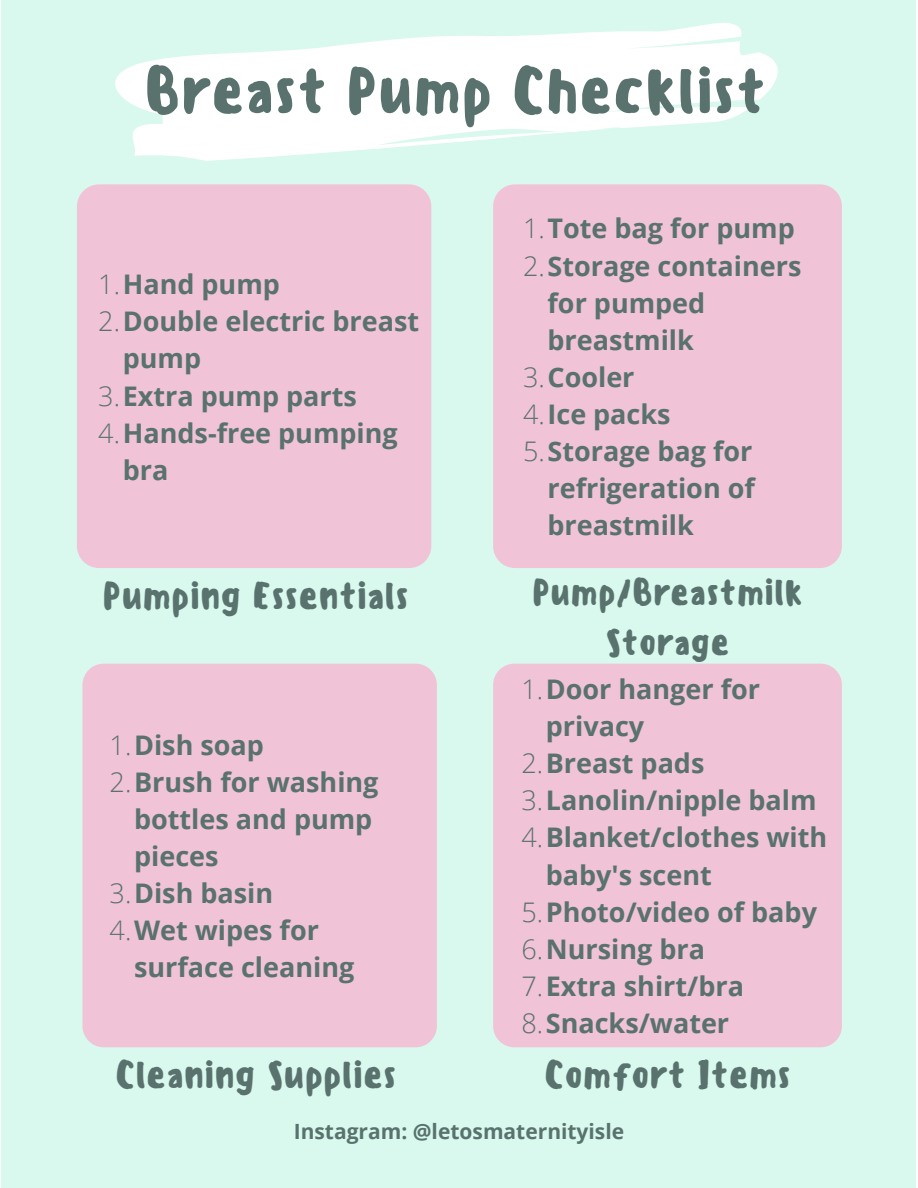
<style>
.page{position:relative;width:918px;height:1188px;background:#fff}
.page>*{position:absolute;margin:0;border:0;box-sizing:border-box;transform-origin:0 0}
.t1{font:500 63px "Sensei";color:#59726d}
.t2{font:500 37.5px "Sensei";color:#59726d}
.t3{font:500 36px/49.5px "Sensei";color:#59726d;text-align:center}
.t4{font:700 27px/37.2px "Open Sans";color:#59726d}
.t5{font:700 21px "Open Sans";color:#59726d}
.s1{font-weight:300}
</style>
<div class="page">
<div style="left:2px;top:0;width:914px;height:1188px;background:#d9f8ee"></div>
<div style="left:77px;top:184px;width:354px;height:384px;background:#f1c3d6;border-radius:22px"></div>
<div style="left:493px;top:184px;width:349px;height:384px;background:#f1c3d6;border-radius:22px"></div>
<div style="left:83px;top:664px;width:354px;height:383px;background:#f1c3d6;border-radius:21px"></div>
<div style="left:493px;top:664px;width:349px;height:383px;background:#f1c3d6;border-radius:21px"></div>
<svg style="left:115px;top:23px;width:663px;height:138px;fill:#fff"></svg>
<p class="t1" style="left:144px;top:53px;width:623px">Breast Pump Checklist</p>
<p class="t4" style="left:98px;top:265px;width:183px"><span class="s1">1.</span>Hand pump</p>
<p class="t4" style="left:123px;top:302px;width:298px;text-indent:-25px"><span class="s1">2.</span>Double electric breast pump</p>
<p class="t4" style="left:98px;top:376px;width:260px"><span class="s1">3.</span>Extra pump parts</p>
<p class="t4" style="left:123px;top:414px;width:276px;text-indent:-25px"><span class="s1">4.</span>Hands-free pumping bra</p>
<p class="t4" style="left:523px;top:209px;width:273px"><span class="s1">1.</span>Tote bag for pump</p>
<p class="t4" style="left:548px;top:247px;width:255px;text-indent:-25px"><span class="s1">2.</span>Storage containers for pumped breastmilk</p>
<p class="t4" style="left:523px;top:358px;width:113px"><span class="s1">3.</span>Cooler</p>
<p class="t4" style="left:523px;top:395px;width:149px"><span class="s1">4.</span>Ice packs</p>
<p class="t4" style="left:548px;top:432px;width:209px;text-align:justify;text-indent:-25px"><span class="s1">5.</span>Storage bag for refrigeration of breastmilk</p>
<p class="t2" style="left:103px;top:574px;width:308px">Pumping Essentials</p>
<p class="t3" style="left:532px;top:568px;width:272px">Pump/Breastmilk<br>Storage</p>
<p class="t4" style="left:110px;top:726px;width:156px"><span class="s1">1.</span>Dish soap</p>
<p class="t4" style="left:134px;top:763px;width:246px;text-indent:-25px"><span class="s1">2.</span>Brush for washing bottles and pump pieces</p>
<p class="t4" style="left:110px;top:874px;width:165px"><span class="s1">3.</span>Dish basin</p>
<p class="t4" style="left:134px;top:911px;width:222px;text-indent:-25px"><span class="s1">4.</span>Wet wipes for surface cleaning</p>
<p class="t4" style="left:546px;top:670px;width:216px;text-indent:-25px"><span class="s1">1.</span>Door hanger for privacy</p>
<p class="t4" style="left:521px;top:744px;width:185px"><span class="s1">2.</span>Breast pads</p>
<p class="t4" style="left:521px;top:781px;width:297px"><span class="s1">3.</span>Lanolin/nipple balm</p>
<p class="t4" style="left:546px;top:818px;width:283px;text-indent:-25px"><span class="s1">4.</span>Blanket/clothes with baby's scent</p>
<p class="t4" style="left:521px;top:893px;width:297px"><span class="s1">5.</span>Photo/video of baby</p>
<p class="t4" style="left:521px;top:930px;width:185px"><span class="s1">6.</span>Nursing bra</p>
<p class="t4" style="left:521px;top:967px;width:224px"><span class="s1">7.</span>Extra shirt/bra</p>
<p class="t4" style="left:521px;top:1004px;width:209px"><span class="s1">8.</span>Snacks/water</p>
<p class="t2" style="left:115px;top:1052px;width:283px">Cleaning Supplies</p>
<p class="t2" style="left:544px;top:1052px;width:248px">Comfort Items</p>
<p class="t5" style="left:294px;top:1117px;width:332px">Instagram: @letosmaternityisle</p>
</div>
